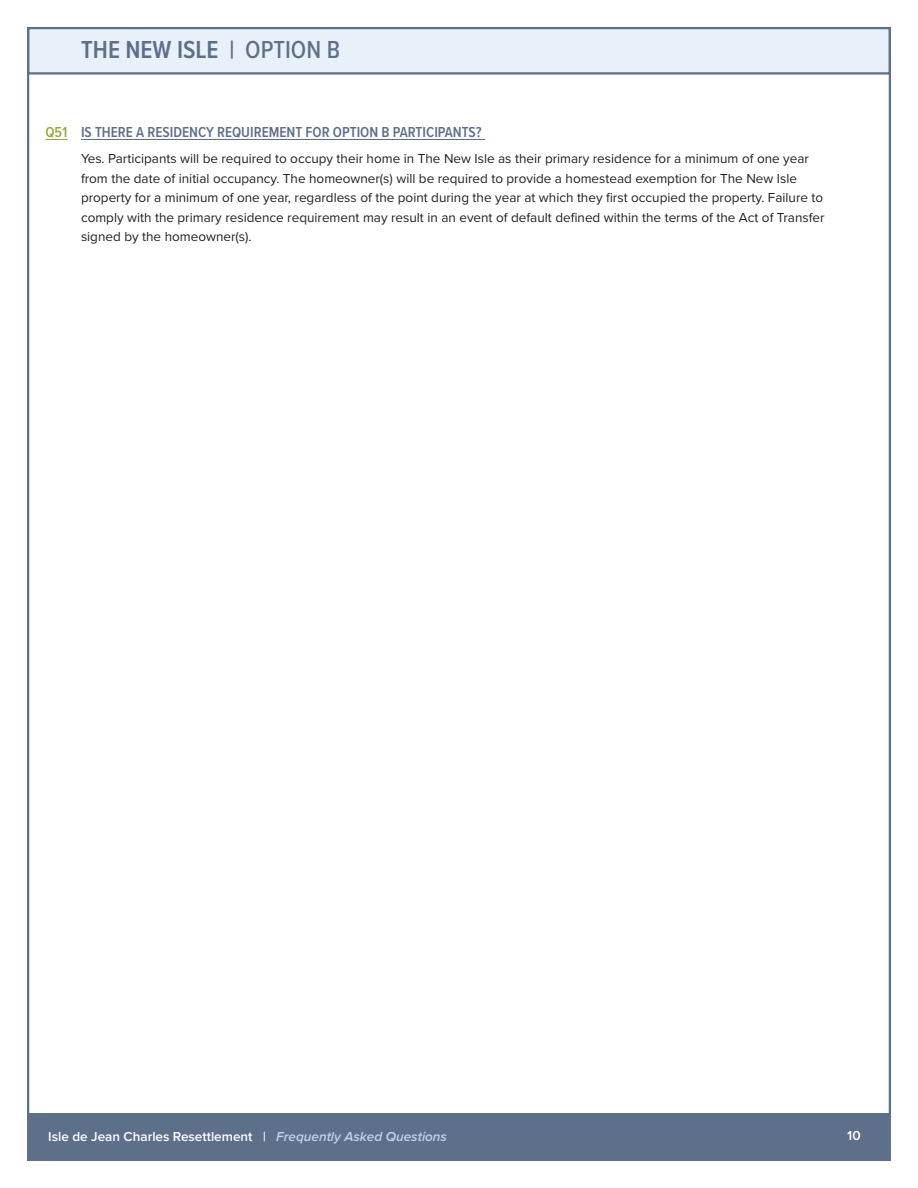
<style>
.page{position:relative;width:918px;height:1188px;background:#fff}
.page>*{position:absolute;margin:0;border:0;box-sizing:border-box;transform-origin:0 0}
.t1{font:600 25.5px "Proxima Nova Cond";color:#5d6f89}
.FAQ_Question_Heading{font:600 15px "Proxima Nova Cond";color:#5d6f89}
.FAQ_Question_Heading-2{font:600 15px "Proxima Nova Cond";color:#9ca743}
.FAQ_Body_Text{font:13.5px/19.5px "Proxima Nova";color:#231f20}
.t2{font:600 13.5px "Proxima Nova";color:#fff}
.s1{font-weight:500}
.s2{font-style:italic}
.s3{font-style:italic;color:#bdd4ef}
</style>
<div class="page">
<div style="left:27px;top:1113px;width:864px;height:48px;background:#5d6f89"></div>
<hr style="left:81px;top:139px;width:404px;height:1px;background:#5d6f89">
<div style="left:27px;top:27px;width:864px;height:48px;background:#e8f0f9;border:2px solid #5d6f89"></div>
<svg style="left:45px;top:139px;width:23px;height:1px"></svg>
<p class="t1" style="left:81px;top:31px;width:260px">THE NEW ISLE | <span class="s1">OPTION B</span></p>
<p class="FAQ_Question_Heading-2" style="left:45px;top:121px;width:24px">Q51</p>
<p class="FAQ_Question_Heading" style="left:81px;top:121px;width:402px">IS THERE A RESIDENCY REQUIREMENT FOR OPTION B PARTICIPANTS?</p>
<p class="FAQ_Body_Text" style="left:81px;top:149px;width:745px">Yes. Participants will be required to occupy their home in The New Isle as their primary residence for a minimum of one year from the date of initial occupancy. The homeowner(s) will be required to provide a homestead exemption for The New Isle property for a minimum of one year, regardless of the point during the year at which they first occupied the property. Failure to comply with the primary residence requirement may result in an event of default defined within the terms of the Act of Transfer signed by the homeowner(s).</p>
<p class="t2" style="left:48px;top:1127px;width:400px">Isle de Jean Charles Resettlement <span class="s2">|</span> <span class="s3">Frequently Asked Questions</span></p>
<p class="t2" style="left:847px;top:1125px;width:15px">10</p>
</div>
